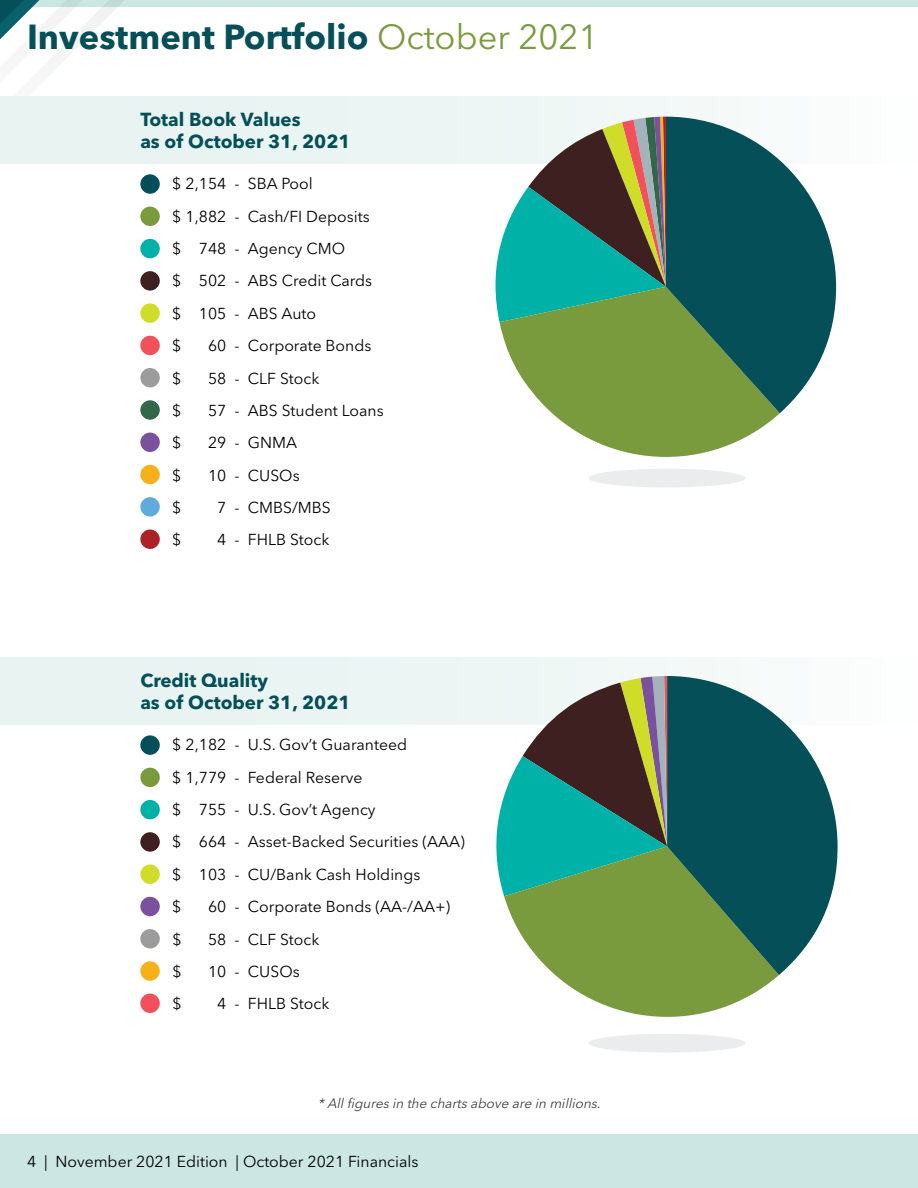
<style>
.page{position:relative;width:918px;height:1188px;background:#fff}
.page>*{position:absolute;margin:0;border:0;box-sizing:border-box;transform-origin:0 0}
.t1{font:700 34.5px "Avenir Next LT Pro";color:#054f59}
.t2{font:700 18.75px/22.5px "Avenir Next LT Pro";color:#054f59}
.t3{font:15.75px/32.4px "Avenir Next LT Pro";color:#000}
.t4{font:italic 13.5px "Avenir Next LT Pro";color:#414042}
.s1{font-weight:400;color:#799b3d}
</style>
<div class="page">
<div style="left:0;top:1134px;width:918px;height:54px;background:#cce6e3"></div>
<div style="left:0;top:0;width:918px;height:6px;background:#cce6e3"></div>
<svg style="left:0;top:0;width:197px;height:181px"></svg>
<div style="left:0;top:657px;width:918px;height:68px;background:#e9f4f2"></div>
<div style="left:0;top:96px;width:918px;height:68px;background:linear-gradient(to right,#e5f2ef,#f9fcfb)"></div>
<div style="left:588px;top:469px;width:157px;height:18px;background:#eaeced;border-radius:50%"></div>
<div style="left:588px;top:1034px;width:157px;height:19px;background:#eaeced;border-radius:50%"></div>
<div style="left:140px;top:174px;width:20px;height:20px;background:#054f59;border-radius:50%"></div>
<div style="left:140px;top:207px;width:20px;height:19px;background:#799b3d;border-radius:50%"></div>
<div style="left:140px;top:239px;width:20px;height:19px;background:#00b1a8;border-radius:50%"></div>
<div style="left:140px;top:271px;width:20px;height:20px;background:#3e2020;border-radius:50%"></div>
<div style="left:140px;top:303px;width:20px;height:20px;background:#d0dd28;border-radius:50%"></div>
<div style="left:140px;top:336px;width:20px;height:19px;background:#f0515a;border-radius:50%"></div>
<div style="left:140px;top:368px;width:20px;height:19px;background:#9c9c9d;border-radius:50%"></div>
<div style="left:140px;top:400px;width:20px;height:20px;background:#33674a;border-radius:50%"></div>
<div style="left:140px;top:433px;width:20px;height:19px;background:#79519e;border-radius:50%"></div>
<div style="left:140px;top:465px;width:20px;height:19px;background:#f6b11a;border-radius:50%"></div>
<div style="left:140px;top:497px;width:20px;height:20px;background:#60abde;border-radius:50%"></div>
<div style="left:140px;top:530px;width:20px;height:19px;background:#ae2227;border-radius:50%"></div>
<div style="left:140px;top:735px;width:20px;height:20px;background:#054f59;border-radius:50%"></div>
<div style="left:140px;top:768px;width:20px;height:19px;background:#799b3d;border-radius:50%"></div>
<div style="left:140px;top:800px;width:20px;height:19px;background:#00b1a8;border-radius:50%"></div>
<div style="left:140px;top:832px;width:20px;height:20px;background:#3e2020;border-radius:50%"></div>
<div style="left:140px;top:865px;width:20px;height:19px;background:#d0dd28;border-radius:50%"></div>
<div style="left:140px;top:897px;width:20px;height:19px;background:#79519e;border-radius:50%"></div>
<div style="left:140px;top:929px;width:20px;height:20px;background:#9c9c9d;border-radius:50%"></div>
<div style="left:140px;top:961px;width:20px;height:20px;background:#f6b11a;border-radius:50%"></div>
<div style="left:140px;top:994px;width:20px;height:19px;background:#f0515a;border-radius:50%"></div>
<svg style="left:489px;top:117px;width:177px;height:205px"></svg>
<svg style="left:500px;top:287px;width:280px;height:188px;fill:#799b3d"></svg>
<svg style="left:666px;top:117px;width:170px;height:296px;fill:#054f59"></svg>
<svg style="left:496px;top:676px;width:171px;height:220px"></svg>
<svg style="left:504px;top:846px;width:275px;height:191px;fill:#799b3d"></svg>
<svg style="left:667px;top:676px;width:171px;height:299px;fill:#054f59"></svg>
<h1 class="t1" style="left:27px;top:15px;width:573px">Investment Portfolio <span class="s1">October 2021</span></h1>
<p class="t2" style="left:140px;top:108px;width:212px">Total Book Values<br>as of October 31, 2021</p>
<p class="t3" style="left:172px;top:167px;width:201px">$ 2,154 - SBA Pool<br>$ 1,882 - Cash/FI Deposits $ 748 - Agency CMO<br>$ 502 - ABS Credit Cards $ 105 - ABS Auto<br>$</p>
<p class="t3" style="left:208px;top:329px;width:165px">60 - Corporate Bonds</p>
<p class="t3" style="left:172px;top:362px;width:11px">$</p>
<p class="t3" style="left:208px;top:362px;width:113px">58 - CLF Stock</p>
<p class="t3" style="left:172px;top:394px;width:11px">$</p>
<p class="t3" style="left:208px;top:394px;width:177px">57 - ABS Student Loans</p>
<p class="t3" style="left:172px;top:427px;width:11px">$</p>
<p class="t3" style="left:208px;top:427px;width:91px">29 - GNMA</p>
<p class="t3" style="left:172px;top:459px;width:11px">$</p>
<p class="t3" style="left:208px;top:459px;width:93px">10 - CUSOs</p>
<p class="t3" style="left:172px;top:491px;width:11px">$</p>
<p class="t3" style="left:217px;top:491px;width:115px">7 - CMBS/MBS</p>
<p class="t3" style="left:172px;top:524px;width:11px">$</p>
<p class="t3" style="left:217px;top:524px;width:114px">4 - FHLB Stock</p>
<p class="t2" style="left:140px;top:669px;width:212px">Credit Quality<br>as of October 31, 2021</p>
<p class="t3" style="left:172px;top:729px;width:294px">$ 2,182 - U.S. Gov’t Guaranteed<br>$ 1,779 - Federal Reserve<br>$ 755 - U.S. Gov’t Agency<br>$ 664 - Asset-Backed Securities (AAA) $ 103 - CU/Bank Cash Holdings<br>$</p>
<p class="t3" style="left:208px;top:891px;width:244px">60 - Corporate Bonds (AA-/AA+)</p>
<p class="t3" style="left:172px;top:923px;width:11px">$</p>
<p class="t3" style="left:208px;top:923px;width:113px">58 - CLF Stock</p>
<p class="t3" style="left:172px;top:955px;width:11px">$</p>
<p class="t3" style="left:208px;top:955px;width:93px">10 - CUSOs</p>
<p class="t3" style="left:172px;top:988px;width:11px">$</p>
<p class="t3" style="left:217px;top:988px;width:114px">4 - FHLB Stock</p>
<p class="t4" style="left:318px;top:1095px;width:287px">*Allfiguresin the chartsabove are in millions.</p>
<p class="t3" style="left:27px;top:1145px;width:393px">4 | November 2021 Edition | October 2021 Financials</p>
</div>
